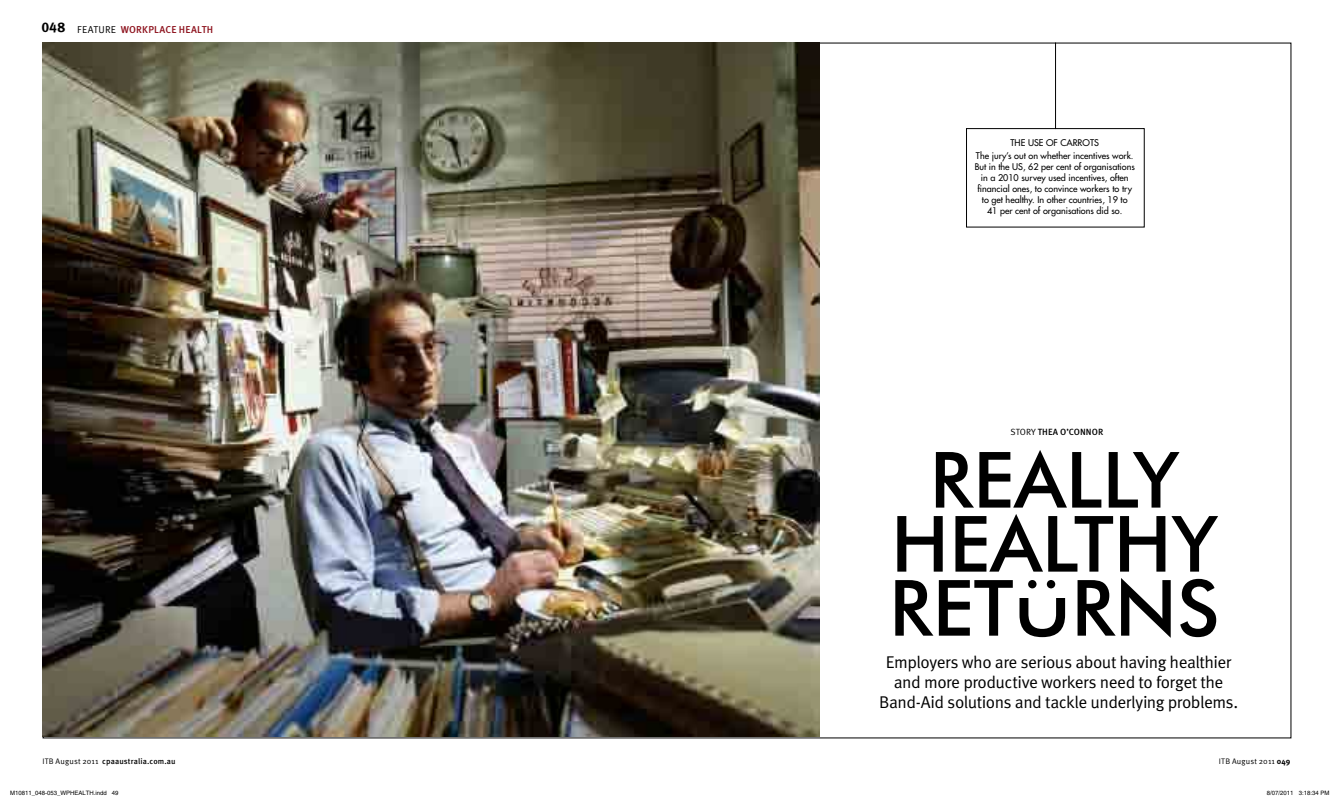
<style>
.page{position:relative;width:1333px;height:798px;background:#fff}
.page>*{position:absolute;margin:0;border:0;box-sizing:border-box;transform-origin:0 0}
.t1{font:500 77.7px/64px "Futura BT";color:#000;text-align:center}
.t2{font:17px/20px "Meta OT";letter-spacing:-.03em;color:#000;text-align:center}
.t3{font:500 10px "Meta OT";letter-spacing:.02em;color:#8e131e}
.t4{font:500 9px/11px "Futura Std";color:#000;text-align:center}
.t5{font:500 9px "Meta OT";letter-spacing:.01em;color:#000}
.t6{font:500 8px "Meta OT";letter-spacing:.01em;color:#000}
.t7{font:8px "Meta OT";letter-spacing:.025em;color:#000}
.t8{font:6px "Helvetica";color:#000}
.s1{font-weight:700;font-size:14px;color:#000}
.s2{font-weight:400;color:#000}
.s3{font-weight:400}
.s4{font-weight:700}
</style>
<div class="page">
<img style="left:43px;top:43px;width:776px;height:693px">
<div style="left:1028px;top:580px;width:8px;height:8px;background:#000;border-radius:50%"></div>
<div style="left:1046px;top:580px;width:9px;height:8px;background:#000;border-radius:50%"></div>
<hr style="left:1055px;top:43px;width:1px;height:86px;background:#000">
<div style="left:966px;top:128px;width:178px;height:99px;border:1px solid #000"></div>
<p class="t3" style="left:41px;top:23px;width:173px"><span class="s1">048</span> <span class="s2">FEATURE</span> WORKPLACE HEALTH</p>
<p class="t6" style="left:43px;top:755px;width:135px"><span class="s3">ITB August 2011</span> cpaaustralia.com.au</p>
<p class="t4" style="left:975px;top:136px;width:159px;line-height:13px">THE USE OF CARROTS<br>The jury’s out on whether incentives work.</p>
<p class="t4" style="left:974px;top:161px;width:162px">But in the US, 62 per cent of organisations in a 2010 survey used incentives, often financial ones, to convince workers to try to get healthy. In other countries, 19 to<br>41 per cent of organisations did so.</p>
<p class="t5" style="left:1010px;top:426px;width:94px"><span class="s3">STORY</span> THEA O’CONNOR</p>
<h1 class="t1" style="left:888px;top:447px;width:332px">REALLY<br>HEALTHY<br>RETURNS</h1>
<h2 class="t2" style="left:879px;top:652px;width:360px">Employers who are serious about having healthier and more productive workers need to forget the<br>Band-Aid solutions and tackle underlying problems.</h2>
<p class="t7" style="left:1218px;top:755px;width:73px">ITB August 2011 <span class="s4">049</span></p>
<p class="t8" style="left:10px;top:789px;width:110px">M10811_048-053_WPHEALTH.indd 49</p>
<p class="t8" style="left:1266px;top:789px;width:64px">8/07/2011 3:18:34 PM</p>
</div>
